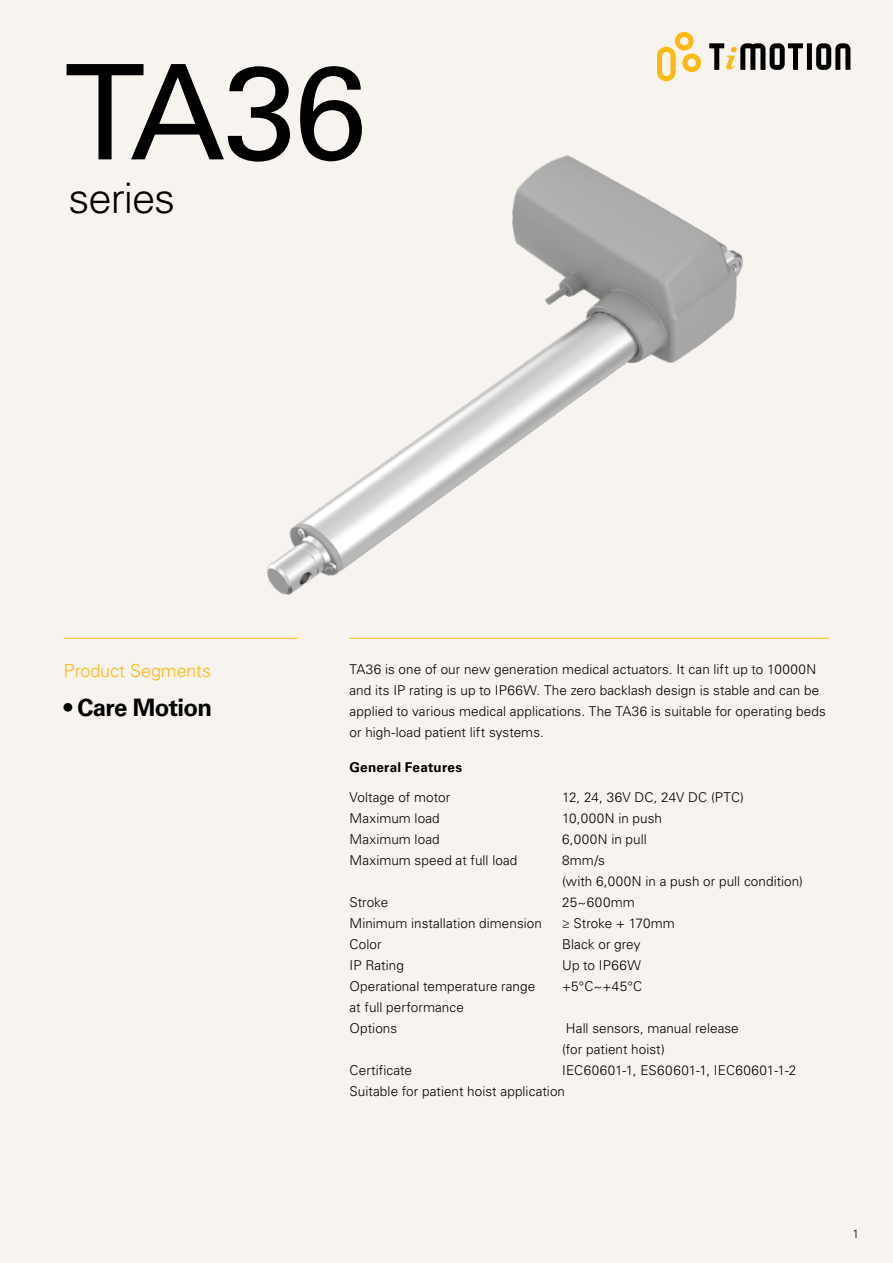
<style>
.page{position:relative;width:893px;height:1263px;background:#f7f3ef}
.page>*{position:absolute;margin:0;border:0;box-sizing:border-box;transform-origin:0 0}
.t1{font:132px "Univers LT Std";color:#000}
.t2{font:300 42px "Univers LT Std";letter-spacing:-.025em;color:#000}
.t3{font:700 24px "Univers LT Std";letter-spacing:-.025em;color:#000}
.t4{font:300 18px "Univers LT Std";letter-spacing:-.005em;color:#fdb812}
.t5{font:300 13.5px/21px "Univers LT Std";letter-spacing:.005em;color:#000}
.t6{font:700 13.5px "Univers LT Std";letter-spacing:.015em;color:#000}
.t7{font:300 12px "Univers LT Std";color:#000}
</style>
<div class="page">
<svg style="left:657px;top:32px;width:44px;height:49px"></svg>
<div style="left:807px;top:43px;width:5px;height:27px;background:#000"></div>
<svg style="left:816px;top:43px;width:34px;height:27px"></svg>
<svg style="left:709px;top:43px;width:94px;height:27px"></svg>
<hr style="left:350px;top:638px;width:479px;height:1px;background:#fdb812">
<hr style="left:64px;top:638px;width:234px;height:1px;background:#fdb812">
<img style="left:267px;top:155px;width:476px;height:440px">
<h1 class="t1" style="left:64px;top:34px;width:304px">TA36</h1>
<h2 class="t2" style="left:69px;top:173px;width:108px">series</h2>
<h3 class="t4" style="left:64px;top:660px;width:149px">Product Segments</h3>
<h3 class="t3" style="left:64px;top:693px;width:150px">• Care Motion</h3>
<p class="t5" style="left:350px;top:659px;width:478px">TA36 is one of our new generation medical actuators. It can lift up to 10000N and its IP rating is up to IP66W. The zero backlash design is stable and can be applied to various medical applications. The TA36 is suitable for operating beds or high-load patient lift systems.</p>
<p class="t6" style="left:350px;top:759px;width:114px">General Features</p>
<p class="t5" style="left:350px;top:786px;width:102px">Voltage of motor</p>
<p class="t5" style="left:562px;top:786px;width:183px">12, 24, 36V DC, 24V DC (PTC)</p>
<p class="t5" style="left:350px;top:807px;width:92px">Maximum load</p>
<p class="t5" style="left:562px;top:807px;width:101px">10,000N in push</p>
<p class="t5" style="left:350px;top:828px;width:92px">Maximum load</p>
<p class="t5" style="left:562px;top:828px;width:86px">6,000N in pull</p>
<p class="t5" style="left:350px;top:849px;width:169px">Maximum speed at full load</p>
<p class="t5" style="left:562px;top:849px;width:242px">8mm/s<br>(with 6,000N in a push or pull condition)</p>
<p class="t5" style="left:350px;top:891px;width:40px">Stroke</p>
<p class="t5" style="left:562px;top:891px;width:74px">25~600mm</p>
<p class="t5" style="left:350px;top:912px;width:194px">Minimum installation dimension</p>
<p class="t5" style="left:562px;top:912px;width:114px">≥ Stroke + 170mm</p>
<p class="t5" style="left:350px;top:933px;width:34px">Color</p>
<p class="t5" style="left:562px;top:933px;width:80px">Black or grey</p>
<p class="t5" style="left:350px;top:954px;width:56px">IP Rating</p>
<p class="t5" style="left:562px;top:954px;width:80px">Up to IP66W</p>
<p class="t5" style="left:350px;top:975px;width:187px">Operational temperature range</p>
<p class="t5" style="left:562px;top:975px;width:81px">+5°C~+45°C</p>
<p class="t5" style="left:350px;top:996px;width:116px">at full performance<br>Options</p>
<p class="t5" style="left:562px;top:1017px;width:178px">Hall sensors, manual release (for patient hoist)</p>
<p class="t5" style="left:350px;top:1059px;width:448px;text-indent:213px">IEC60601-1, ES60601-1, IEC60601-1-2<br>Suitable for patient hoist application</p>
<p class="t5" style="left:350px;top:1059px;width:64px">Certificate</p>
<p class="t7" style="left:852px;top:1226px;width:8px">1</p>
</div>
